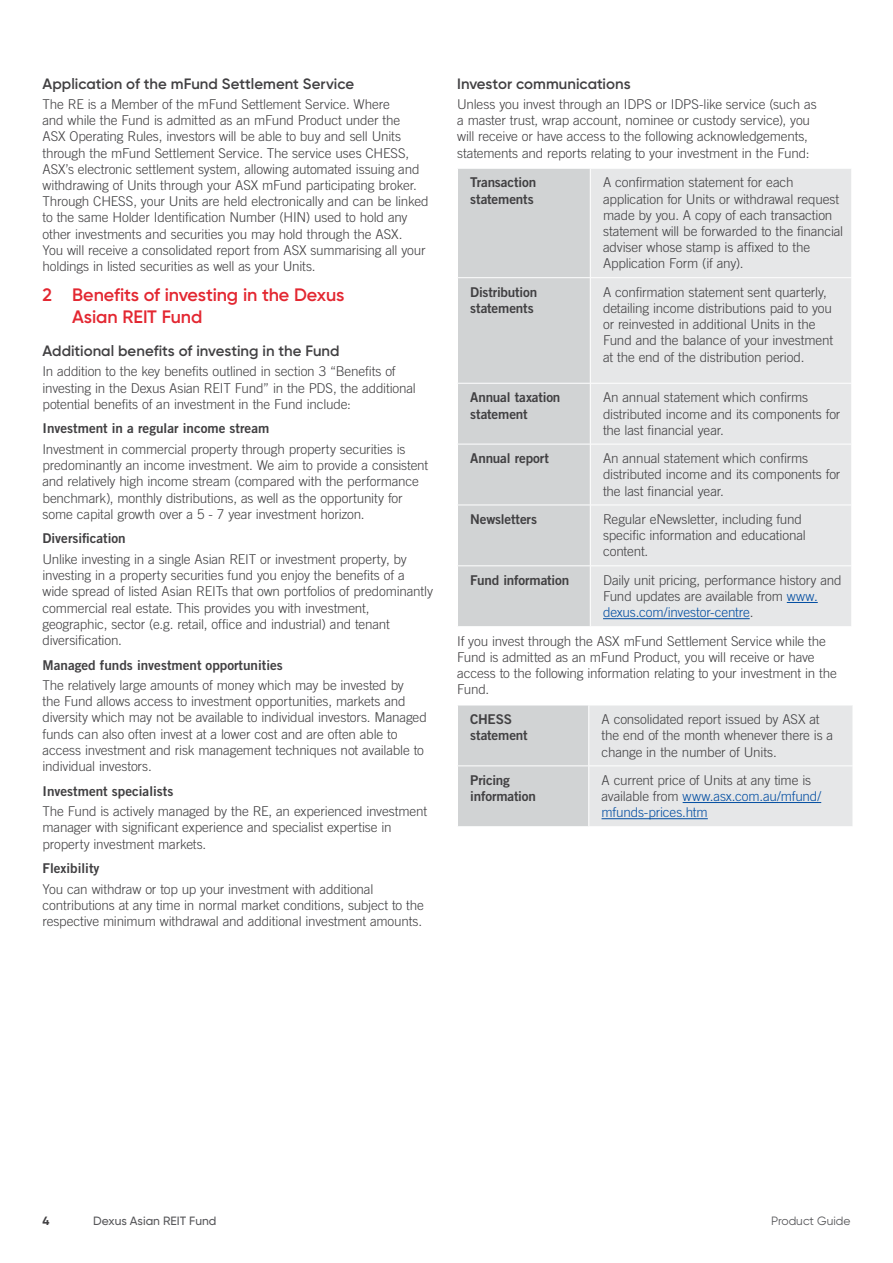
<style>
.page{position:relative;width:893px;height:1263px;background:#fff}
.page>*{position:absolute;margin:0;border:0;box-sizing:border-box;transform-origin:0 0}
.t1{font:600 18px/21.8px "Gilroy";letter-spacing:-.005em;color:#e32731}
.t2{font:600 15px "Gilroy";color:#414042}
.t3{font:300 13.5px/16.2px "Trade Gothic LT Std";letter-spacing:-.01em;color:#414042}
.t4{font:13.5px/16.2px "Trade Gothic LT Std Bd 2";color:#414042}
.t5{font:500 12px "Gilroy";color:#565659}
.t6{font:12px "Gilroy";color:#565659}
.t7{font:700 12px "Gilroy";color:#414042}
.s1{color:#034ea2}
</style>
<div class="page">
<div style="left:458px;top:169px;width:132px;height:457px;background:#d1d3d4"></div>
<div style="left:591px;top:169px;width:260px;height:457px;background:#e6e7e8"></div>
<hr style="left:457px;top:277px;width:133px;height:1px;background:#fff">
<hr style="left:590px;top:277px;width:262px;height:1px;background:#fff">
<hr style="left:457px;top:383px;width:133px;height:1px;background:#fff">
<hr style="left:590px;top:383px;width:262px;height:1px;background:#fff">
<hr style="left:457px;top:444px;width:133px;height:1px;background:#fff">
<hr style="left:590px;top:444px;width:262px;height:1px;background:#fff">
<hr style="left:457px;top:505px;width:133px;height:1px;background:#fff">
<hr style="left:590px;top:505px;width:262px;height:1px;background:#fff">
<hr style="left:457px;top:565px;width:133px;height:1px;background:#fff">
<hr style="left:590px;top:565px;width:262px;height:1px;background:#fff">
<hr style="left:787px;top:602px;width:31px;height:1px;background:#034ea2">
<hr style="left:603px;top:618px;width:147px;height:1px;background:#034ea2">
<svg style="left:458px;top:706px;width:395px;height:120px"></svg>
<hr style="left:588px;top:705px;width:1px;height:60px;background:#fff">
<hr style="left:457px;top:765px;width:132px;height:1px;background:#fff">
<hr style="left:589px;top:765px;width:264px;height:1px;background:#fff">
<hr style="left:588px;top:766px;width:1px;height:60px;background:#fff">
<hr style="left:683px;top:802px;width:138px;height:1px;background:#034ea2">
<hr style="left:602px;top:818px;width:106px;height:1px;background:#034ea2">
<p class="t2" style="left:43px;top:74px;width:313px">Application of the mFund Settlement Service</p>
<p class="t3" style="left:43px;top:96px;width:388px">The RE is a Member of the mFund Settlement Service. Where<br>and while the Fund is admitted as an mFund Product under the<br>ASX Operating Rules, investors will be able to buy and sell Units through the mFund Settlement Service. The service uses CHESS, ASX’s electronic settlement system, allowing automated issuing and withdrawing of Units through your ASX mFund participating broker.<br>Through CHESS, your Units are held electronically and can be linked to the same Holder Identification Number (HIN) used to hold any other investments and securities you may hold through the ASX.<br>You will receive a consolidated report from ASX summarising all your holdings in listed securities as well as your Units.</p>
<h1 class="t1" style="left:72px;top:284px;width:274px;text-indent:-30px">2 Benefits of investing in the Dexus<br>Asian REIT Fund</h1>
<p class="t2" style="left:43px;top:341px;width:299px">Additional benefits of investing in the Fund</p>
<p class="t3" style="left:43px;top:363px;width:375px">In addition to the key benefits outlined in section 3 “Benefits of investing in the Dexus Asian REIT Fund” in the PDS, the additional potential benefits of an investment in the Fund include:</p>
<p class="t4" style="left:43px;top:420px;width:228px">Investment in a regular income stream</p>
<p class="t3" style="left:43px;top:441px;width:387px">Investment in commercial property through property securities is predominantly an income investment. We aim to provide a consistent and relatively high income stream (compared with the performance benchmark), monthly distributions, as well as the opportunity for some capital growth over a 5 - 7 year investment horizon.</p>
<p class="t4" style="left:43px;top:530px;width:85px">Diversification</p>
<p class="t3" style="left:43px;top:551px;width:392px">Unlike investing in a single Asian REIT or investment property, by investing in a property securities fund you enjoy the benefits of a wide spread of listed Asian REITs that own portfolios of predominantly commercial real estate. This provides you with investment, geographic, sector (e.g. retail, office and industrial) and tenant diversification.</p>
<p class="t4" style="left:43px;top:656px;width:242px">Managed funds investment opportunities</p>
<p class="t3" style="left:43px;top:677px;width:386px">The relatively large amounts of money which may be invested by<br>the Fund allows access to investment opportunities, markets and diversity which may not be available to individual investors. Managed funds can also often invest at a lower cost and are often able to access investment and risk management techniques not available to individual investors.</p>
<p class="t4" style="left:43px;top:783px;width:132px">Investment specialists</p>
<p class="t3" style="left:43px;top:803px;width:386px">The Fund is actively managed by the RE, an experienced investment manager with significant experience and specialist expertise in property investment markets.</p>
<p class="t4" style="left:43px;top:860px;width:59px">Flexibility</p>
<p class="t3" style="left:43px;top:881px;width:383px">You can withdraw or top up your investment with additional contributions at any time in normal market conditions, subject to the respective minimum withdrawal and additional investment amounts.</p>
<p class="t2" style="left:457px;top:74px;width:175px">Investor communications</p>
<p class="t3" style="left:457px;top:96px;width:361px">Unless you invest through an IDPS or IDPS-like service (such as a master trust, wrap account, nominee or custody service), you will receive or have access to the following acknowledgements, statements and reports relating to your investment in the Fund:</p>
<p class="t4" style="left:470px;top:174px;width:67px">Transaction statements</p>
<p class="t3" style="left:603px;top:174px;width:242px">A confirmation statement for each application for Units or withdrawal request made by you. A copy of each transaction statement will be forwarded to the financial adviser whose stamp is affixed to the Application Form (if any).</p>
<p class="t4" style="left:470px;top:284px;width:68px">Distribution statements</p>
<p class="t3" style="left:603px;top:284px;width:232px">A confirmation statement sent quarterly, detailing income distributions paid to you or reinvested in additional Units in the Fund and the balance of your investment at the end of the distribution period.</p>
<p class="t4" style="left:470px;top:389px;width:92px">Annual taxation statement</p>
<p class="t3" style="left:603px;top:389px;width:239px">An annual statement which confirms distributed income and its components for the last financial year.</p>
<p class="t4" style="left:470px;top:450px;width:80px">Annual report</p>
<p class="t3" style="left:603px;top:450px;width:239px">An annual statement which confirms distributed income and its components for the last financial year.</p>
<p class="t4" style="left:470px;top:511px;width:68px">Newsletters</p>
<p class="t3" style="left:603px;top:511px;width:204px">Regular eNewsletter, including fund specific information and educational content.</p>
<p class="t4" style="left:470px;top:572px;width:100px">Fund information</p>
<p class="t3" style="left:603px;top:572px;width:240px">Daily unit pricing, performance history and<br>Fund updates are available from <span class="s1">www. dexus.com/investor-centre</span>.</p>
<p class="t3" style="left:457px;top:633px;width:381px">If you invest through the ASX mFund Settlement Service while the Fund is admitted as an mFund Product, you will receive or have access to the following information relating to your investment in the Fund.</p>
<p class="t4" style="left:470px;top:711px;width:59px">CHESS statement</p>
<p class="t3" style="left:602px;top:711px;width:233px">A consolidated report issued by ASX at the end of the month whenever there is a change in the number of Units.</p>
<p class="t4" style="left:470px;top:772px;width:67px">Pricing information</p>
<p class="t3" style="left:602px;top:772px;width:221px">A current price of Units at any time is available from <span class="s1">www.asx.com.au/mfund/ mfunds-prices.htm</span></p>
<p class="t7" style="left:43px;top:1213px;width:8px">4</p>
<p class="t5" style="left:93px;top:1214px;width:125px">Dexus Asian REIT Fund</p>
<p class="t6" style="left:771px;top:1214px;width:81px">Product Guide</p>
</div>
